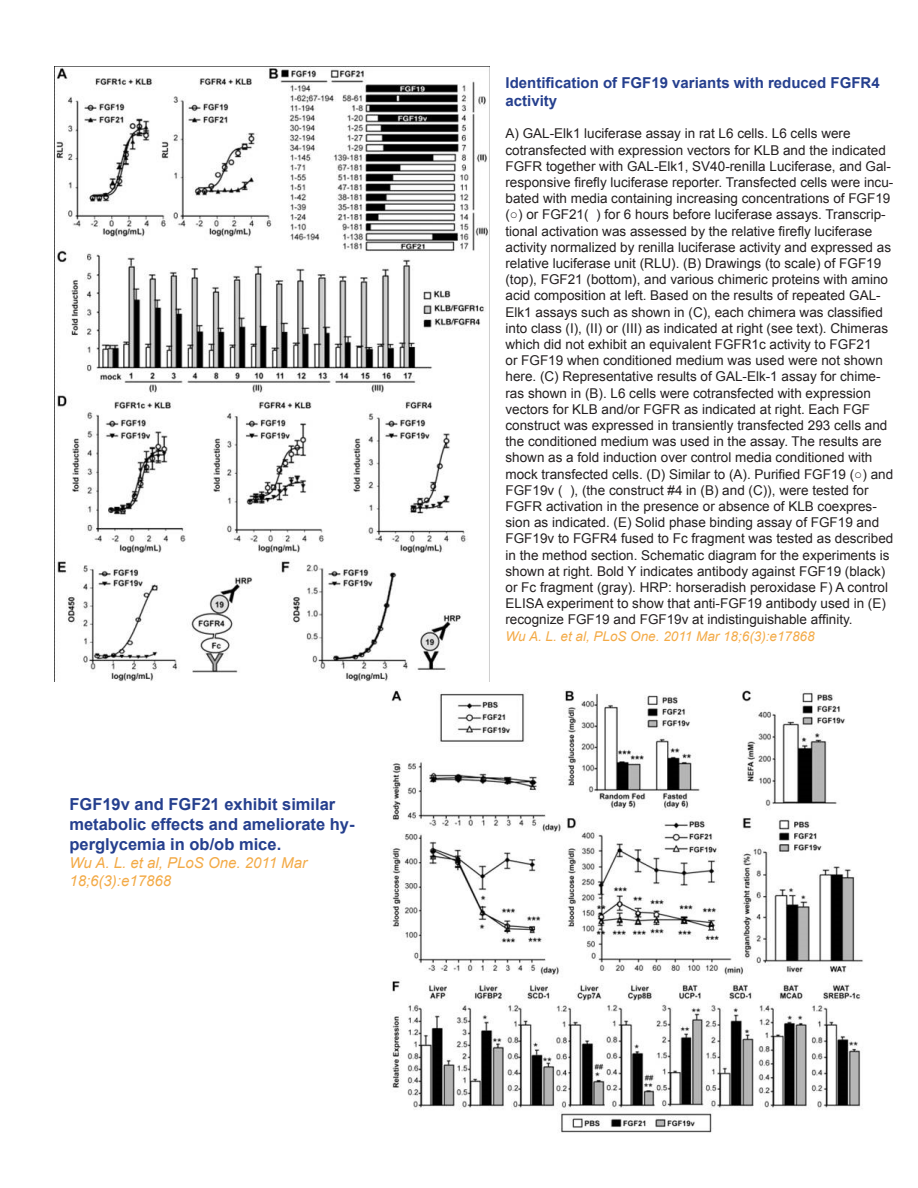
<style>
.page{position:relative;width:918px;height:1188px;background:#fff}
.page>*{position:absolute;margin:0;border:0;box-sizing:border-box;transform-origin:0 0}
.t1{font:700 16.5px/19.8px "Arial";color:#253f8e}
.t2{font:700 15px/18px "Arial";color:#253f8e}
.t3{font:italic 15px/18px "Arial";color:#f3aa47}
.t4{font:13.5px/16.2px "Arial";color:#231f20}
.t5{font:italic 13.5px "Arial";color:#f3aa47}
</style>
<div class="page">
<img style="left:54px;top:66px;width:436px;height:615px">
<img style="left:390px;top:690px;width:473px;height:443px">
<p class="t1" style="left:69px;top:795px;width:287px">FGF19v and FGF21 exhibit similar metabolic effects and ameliorate hy&shy;perglycemia in ob/ob mice.</p>
<p class="t3" style="left:69px;top:854px;width:239px">Wu A. L. et al, PLoS One. 2011 Mar<br>18;6(3):e17868</p>
<p class="t2" style="left:506px;top:74px;width:376px">Identification of FGF19 variants with reduced FGFR4 activity</p>
<p class="t4" style="left:506px;top:126px;width:389px">A) GAL-Elk1 luciferase assay in rat L6 cells. L6 cells were cotransfected with expression vectors for KLB and the indicated FGFR together with GAL-Elk1, SV40-renilla Luciferase, and Gal&shy;responsive firefly luciferase reporter. Transfected cells were incu&shy;bated with media containing increasing concentrations of FGF19 (○) or FGF21( ) for 6 hours before luciferase assays. Transcrip&shy;tional activation was assessed by the relative firefly luciferase activity normalized by renilla luciferase activity and expressed as relative luciferase unit (RLU). (B) Drawings (to scale) of FGF19 (top), FGF21 (bottom), and various chimeric proteins with amino acid composition at left. Based on the results of repeated GAL-Elk1 assays such as shown in (C), each chimera was classified into class (I), (II) or (III) as indicated at right (see text). Chimeras which did not exhibit an equivalent FGFR1c activity to FGF21<br>or FGF19 when conditioned medium was used were not shown here. (C) Representative results of GAL-Elk-1 assay for chime&shy;ras shown in (B). L6 cells were cotransfected with expression vectors for KLB and/or FGFR as indicated at right. Each FGF construct was expressed in transiently transfected 293 cells and the conditioned medium was used in the assay. The results are shown as a fold induction over control media conditioned with mock transfected cells. (D) Similar to (A). Purified FGF19 (○) and FGF19v ( ), (the construct #4 in (B) and (C)), were tested for FGFR activation in the presence or absence of KLB coexpres&shy;sion as indicated. (E) Solid phase binding assay of FGF19 and FGF19v to FGFR4 fused to Fc fragment was tested as described in the method section. Schematic diagram for the experiments is shown at right. Bold Y indicates antibody against FGF19 (black) or Fc fragment (gray). HRP: horseradish peroxidase F) A control ELISA experiment to show that anti-FGF19 antibody used in (E) recognize FGF19 and FGF19v at indistinguishable affinity.</p>
<p class="t5" style="left:506px;top:627px;width:311px">Wu A. L. et al, PLoS One. 2011 Mar 18;6(3):e17868</p>
</div>
